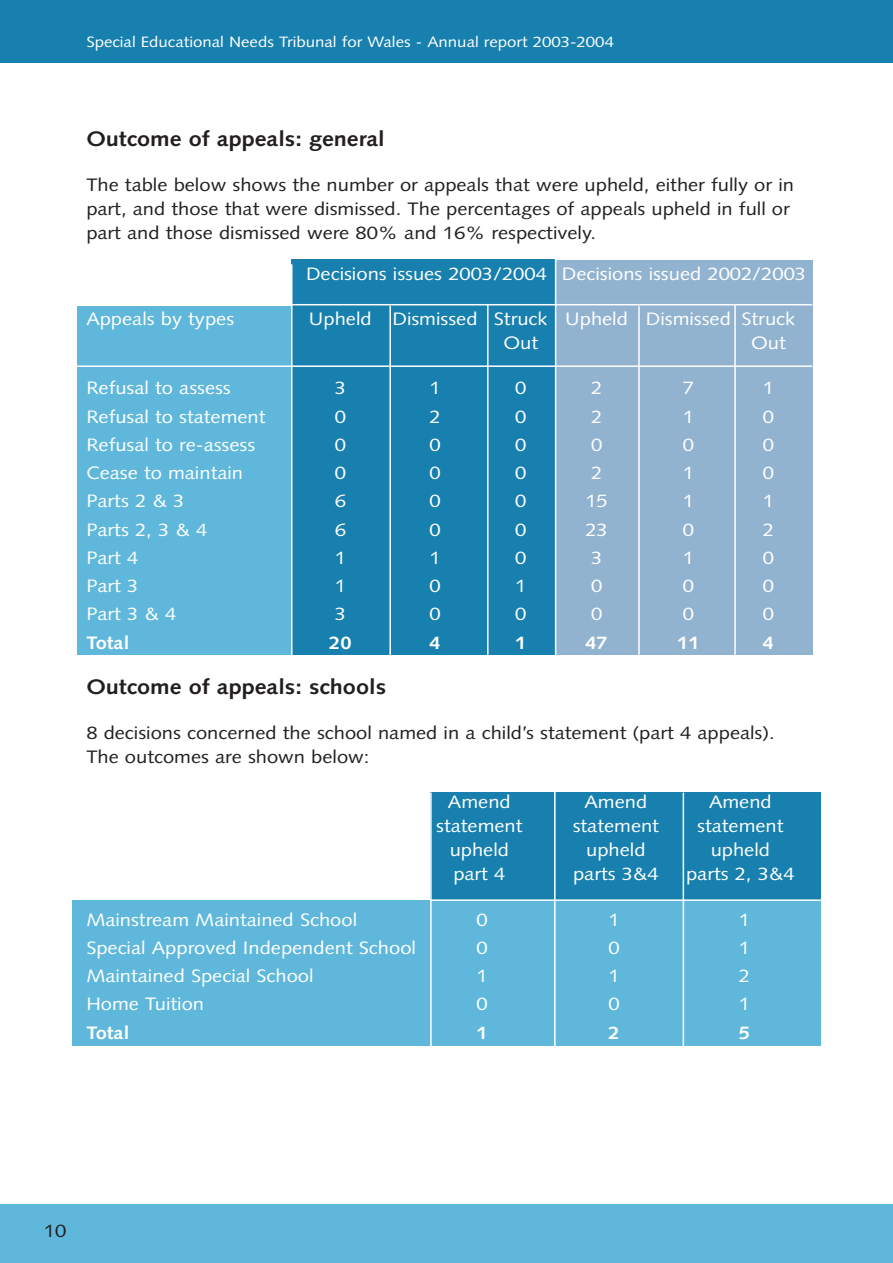
<style>
.page{position:relative;width:893px;height:1263px;background:#fff}
.page>*{position:absolute;margin:0;border:0;box-sizing:border-box;transform-origin:0 0}
.t1{font:700 21px "Syntax";color:#231f20;scale:1.12 1}
.t2{font:18px/24px "Syntax";color:#fff;scale:1.12 1}
.t3{font:18px/24px "Syntax";color:#231f20;scale:1.12 1}
.t4{font:700 18px "Syntax";color:#fff;scale:1.12 1}
.t5{font:15px "Syntax";color:#fff;scale:1.12 1}
</style>
<div class="page">
<div style="left:431px;top:793px;width:390px;height:111px;background:#1780ae"></div>
<div style="left:73px;top:901px;width:748px;height:145px;background:#5fb8db"></div>
<hr style="left:430px;top:792px;width:2px;height:254px;background:#fff">
<hr style="left:431px;top:899px;width:390px;height:2px;background:#fff">
<hr style="left:554px;top:791px;width:2px;height:255px;background:#fff">
<hr style="left:683px;top:793px;width:1px;height:253px;background:#fff">
<div style="left:78px;top:307px;width:237px;height:348px;background:#5fb8db"></div>
<div style="left:550px;top:260px;width:262px;height:395px;background:#92b3d0"></div>
<div style="left:291px;top:259px;width:264px;height:396px;background:#1780ae"></div>
<hr style="left:555px;top:259px;width:1px;height:397px;background:#fff">
<hr style="left:291px;top:264px;width:1px;height:393px;background:#fff">
<hr style="left:67px;top:365px;width:745px;height:2px;background:#fff">
<hr style="left:389px;top:306px;width:2px;height:349px;background:#fff">
<hr style="left:67px;top:304px;width:745px;height:1px;background:#fff">
<hr style="left:487px;top:305px;width:2px;height:350px;background:#fff">
<hr style="left:638px;top:306px;width:2px;height:349px;background:#fff">
<hr style="left:734px;top:305px;width:2px;height:350px;background:#fff">
<hr style="left:892px;top:0;width:1px;height:64px;background:#1780ae">
<div style="left:0;top:0;width:893px;height:63px;background:#1780ae"></div>
<div style="left:0;top:1204px;width:893px;height:59px;background:#5fb8db"></div>
<p class="t5" style="left:86px;top:36px;width:473px">Special Educational Needs Tribunal for Wales - Annual report 2003-2004</p>
<p class="t1" style="left:86px;top:130px;width:268px">Outcome of appeals: general</p>
<p class="t3" style="left:86px;top:174px;width:633px">The table below shows the number or appeals that were upheld, either fully or in part, and those that were dismissed. The percentages of appeals upheld in full or part and those dismissed were 80% and 16% respectively.</p>
<p class="t2" style="left:306px;top:263px;width:448px">Decisions issues 2003/2004 Decisions issued 2002/2003</p>
<p class="t2" style="left:86px;top:309px;width:134px">Appeals by types</p>
<p class="t2" style="left:503px;top:309px;width:262px;text-indent:-194px">Upheld Dismissed Struck Upheld Dismissed Struck<br>Out</p>
<p class="t2" style="left:751px;top:333px;width:33px">Out</p>
<p class="t2" style="left:86px;top:378px;width:130px">Refusal to assess</p>
<p class="t2" style="left:335px;top:378px;width:12px">3</p>
<p class="t2" style="left:429px;top:378px;width:12px">1</p>
<p class="t2" style="left:515px;top:378px;width:12px">0</p>
<p class="t2" style="left:591px;top:378px;width:12px">2</p>
<p class="t2" style="left:683px;top:378px;width:12px">7</p>
<p class="t2" style="left:763px;top:378px;width:12px">1</p>
<p class="t2" style="left:86px;top:406px;width:161px">Refusal to statement</p>
<p class="t2" style="left:335px;top:406px;width:12px">0</p>
<p class="t2" style="left:429px;top:406px;width:12px">2</p>
<p class="t2" style="left:515px;top:406px;width:12px">0</p>
<p class="t2" style="left:591px;top:406px;width:12px">2</p>
<p class="t2" style="left:683px;top:406px;width:12px">1</p>
<p class="t2" style="left:763px;top:406px;width:12px">0</p>
<p class="t2" style="left:86px;top:434px;width:152px">Refusal to re-assess</p>
<p class="t2" style="left:335px;top:434px;width:12px">0</p>
<p class="t2" style="left:429px;top:434px;width:12px">0</p>
<p class="t2" style="left:515px;top:434px;width:12px">0</p>
<p class="t2" style="left:591px;top:434px;width:12px">0</p>
<p class="t2" style="left:683px;top:434px;width:12px">0</p>
<p class="t2" style="left:763px;top:434px;width:12px">0</p>
<p class="t2" style="left:86px;top:463px;width:141px">Cease to maintain</p>
<p class="t2" style="left:335px;top:463px;width:12px">0</p>
<p class="t2" style="left:429px;top:463px;width:12px">0</p>
<p class="t2" style="left:515px;top:463px;width:12px">0</p>
<p class="t2" style="left:591px;top:463px;width:12px">2</p>
<p class="t2" style="left:683px;top:463px;width:12px">1</p>
<p class="t2" style="left:763px;top:463px;width:12px">0</p>
<p class="t2" style="left:86px;top:491px;width:89px">Parts 2 &amp; 3</p>
<p class="t2" style="left:335px;top:491px;width:12px">6</p>
<p class="t2" style="left:429px;top:491px;width:12px">0</p>
<p class="t2" style="left:515px;top:491px;width:12px">0</p>
<p class="t2" style="left:585px;top:491px;width:22px">15</p>
<p class="t2" style="left:683px;top:491px;width:12px">1</p>
<p class="t2" style="left:763px;top:491px;width:12px">1</p>
<p class="t2" style="left:86px;top:519px;width:110px">Parts 2, 3 &amp; 4</p>
<p class="t2" style="left:335px;top:519px;width:12px">6</p>
<p class="t2" style="left:429px;top:519px;width:12px">0</p>
<p class="t2" style="left:515px;top:519px;width:12px">0</p>
<p class="t2" style="left:585px;top:519px;width:22px">23</p>
<p class="t2" style="left:683px;top:519px;width:12px">0</p>
<p class="t2" style="left:763px;top:519px;width:12px">2</p>
<p class="t2" style="left:86px;top:547px;width:48px">Part 4</p>
<p class="t2" style="left:335px;top:547px;width:12px">1</p>
<p class="t2" style="left:429px;top:547px;width:12px">1</p>
<p class="t2" style="left:515px;top:547px;width:12px">0</p>
<p class="t2" style="left:591px;top:547px;width:12px">3</p>
<p class="t2" style="left:683px;top:547px;width:12px">1</p>
<p class="t2" style="left:763px;top:547px;width:12px">0</p>
<p class="t2" style="left:86px;top:576px;width:48px">Part 3</p>
<p class="t2" style="left:335px;top:576px;width:12px">1</p>
<p class="t2" style="left:429px;top:576px;width:12px">0</p>
<p class="t2" style="left:515px;top:576px;width:12px">1</p>
<p class="t2" style="left:591px;top:576px;width:12px">0</p>
<p class="t2" style="left:683px;top:576px;width:12px">0</p>
<p class="t2" style="left:763px;top:576px;width:12px">0</p>
<p class="t2" style="left:86px;top:604px;width:82px">Part 3 &amp; 4</p>
<p class="t2" style="left:335px;top:604px;width:12px">3</p>
<p class="t2" style="left:429px;top:604px;width:12px">0</p>
<p class="t2" style="left:515px;top:604px;width:12px">0</p>
<p class="t2" style="left:591px;top:604px;width:12px">0</p>
<p class="t2" style="left:683px;top:604px;width:12px">0</p>
<p class="t2" style="left:763px;top:604px;width:12px">0</p>
<p class="t4" style="left:86px;top:635px;width:40px">Total</p>
<p class="t4" style="left:329px;top:635px;width:22px">20</p>
<p class="t4" style="left:429px;top:635px;width:12px">4</p>
<p class="t4" style="left:515px;top:635px;width:12px">1</p>
<p class="t4" style="left:585px;top:635px;width:22px">47</p>
<p class="t4" style="left:677px;top:635px;width:22px">11</p>
<p class="t4" style="left:763px;top:635px;width:12px">4</p>
<p class="t1" style="left:86px;top:678px;width:269px">Outcome of appeals: schools</p>
<p class="t3" style="left:86px;top:723px;width:616px">8 decisions concerned the school named in a child’s statement (part 4 appeals).<br>The outcomes are shown below:</p>
<p class="t2" style="left:448px;top:792px;width:58px">Amend</p>
<p class="t2" style="left:584px;top:792px;width:58px">Amend</p>
<p class="t2" style="left:709px;top:792px;width:58px">Amend</p>
<p class="t2" style="left:436px;top:816px;width:78px">statement</p>
<p class="t2" style="left:573px;top:816px;width:78px">statement</p>
<p class="t2" style="left:697px;top:816px;width:78px">statement</p>
<p class="t2" style="left:450px;top:840px;width:55px">upheld</p>
<p class="t2" style="left:586px;top:840px;width:55px">upheld</p>
<p class="t2" style="left:711px;top:840px;width:55px">upheld</p>
<p class="t2" style="left:453px;top:864px;width:48px">part 4</p>
<p class="t2" style="left:573px;top:864px;width:78px">parts 3&amp;4</p>
<p class="t2" style="left:686px;top:864px;width:98px">parts 2, 3&amp;4</p>
<p class="t2" style="left:86px;top:909px;width:243px">Mainstream Maintained School</p>
<p class="t2" style="left:476px;top:909px;width:12px">0</p>
<p class="t2" style="left:608px;top:909px;width:12px">1</p>
<p class="t2" style="left:739px;top:909px;width:12px">1</p>
<p class="t2" style="left:86px;top:937px;width:296px">Special Approved Independent School</p>
<p class="t2" style="left:476px;top:937px;width:12px">0</p>
<p class="t2" style="left:608px;top:937px;width:12px">0</p>
<p class="t2" style="left:739px;top:937px;width:12px">1</p>
<p class="t2" style="left:86px;top:966px;width:204px">Maintained Special School</p>
<p class="t2" style="left:476px;top:966px;width:12px">1</p>
<p class="t2" style="left:608px;top:966px;width:12px">1</p>
<p class="t2" style="left:739px;top:966px;width:12px">2</p>
<p class="t2" style="left:86px;top:994px;width:107px">Home Tuition</p>
<p class="t2" style="left:476px;top:994px;width:12px">0</p>
<p class="t2" style="left:608px;top:994px;width:12px">0</p>
<p class="t2" style="left:739px;top:994px;width:12px">1</p>
<p class="t4" style="left:86px;top:1025px;width:40px">Total</p>
<p class="t4" style="left:476px;top:1025px;width:12px">1</p>
<p class="t4" style="left:608px;top:1025px;width:12px">2</p>
<p class="t4" style="left:739px;top:1025px;width:12px">5</p>
<p class="t3" style="left:44px;top:1220px;width:22px">10</p>
</div>
